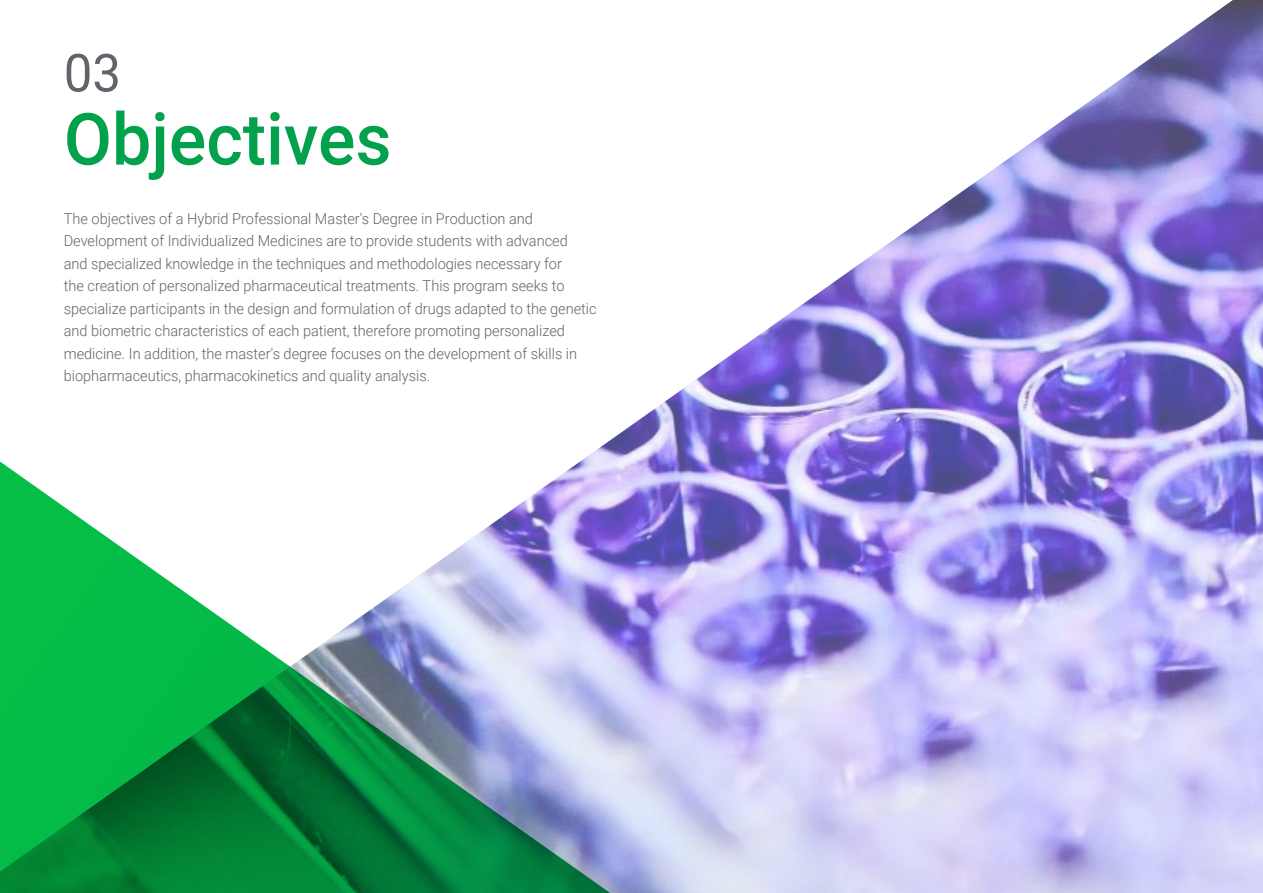
<style>
.page{position:relative;width:1263px;height:893px;background:#fff}
.page>*{position:absolute;margin:0;border:0;box-sizing:border-box;transform-origin:0 0}
.t1{font:500 72px "Roboto";color:#04a14d}
.t2{font:52.5px "Roboto";color:#61646a}
.t3{font:300 15px/22.5px "Roboto";color:#61646a}
</style>
<div class="page">
<img style="left:602px;top:0;width:661px;height:893px">
<svg style="left:0;top:446px;width:640px;height:447px"></svg>
<h2 class="t2" style="left:64px;top:36px;width:59px">03</h2>
<h1 class="t1" style="left:64px;top:89px;width:329px">Objectives</h1>
<p class="t3" style="left:64px;top:207px;width:534px">The objectives of a Hybrid Professional Master's Degree in Production and Development of Individualized Medicines are to provide students with advanced<br>and specialized knowledge in the techniques and methodologies necessary for<br>the creation of personalized pharmaceutical treatments. This program seeks to specialize participants in the design and formulation of drugs adapted to the genetic and biometric characteristics of each patient, therefore promoting personalized medicine. In addition, the master's degree focuses on the development of skills in biopharmaceutics, pharmacokinetics and quality analysis.</p>
</div>
